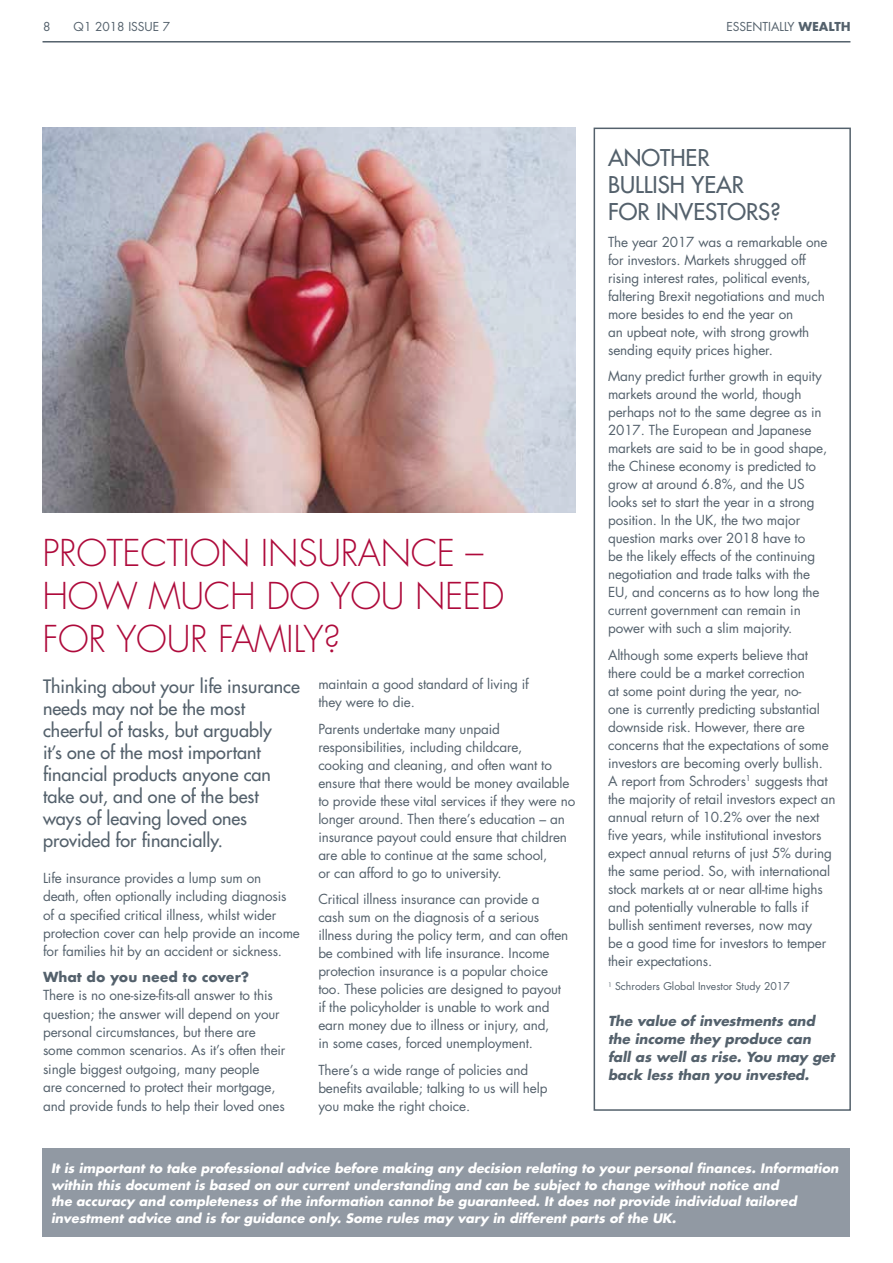
<style>
.page{position:relative;width:893px;height:1263px;background:#fff}
.page>*{position:absolute;margin:0;border:0;box-sizing:border-box;transform-origin:0 0}
.t1{font:300 36px/43.2px "Futura LT";letter-spacing:-.01em;color:#ae0a3b}
.t2{font:22.5px/27px "Futura";color:#54616c}
.t3{font:18px/22px "Futura";color:#54616c}
.t4{font:13.5px/18px "Futura";letter-spacing:-.01em;color:#54616c}
.t5{font:italic 700 13.5px/18px "Futura";color:#54616c}
.t6{font:700 13.5px "Futura";color:#54616c}
.t7{font:italic 700 12.75px/16.5px "Futura";color:#fff}
.t8{font:12px "Futura";color:#54616c}
.t9{font:10.5px "Futura";color:#54616c}
.s1{font-weight:700}
</style>
<div class="page">
<hr style="left:43px;top:41px;width:807px;height:2px;background:#54616c">
<div style="left:43px;top:1148px;width:807px;height:89px;background:#9199a3"></div>
<img style="left:43px;top:128px;width:532px;height:384px">
<div style="left:594px;top:128px;width:257px;height:983px;border:2px solid #54616c"></div>
<p class="t8" style="left:43px;top:18px;width:9px">8</p>
<p class="t8" style="left:74px;top:18px;width:98px">Q1 2018 ISSUE 7</p>
<p class="t8" style="left:726px;top:18px;width:126px">ESSENTIALLY <span class="s1">WEALTH</span></p>
<h1 class="t1" style="left:43px;top:532px;width:463px">PROTECTION INSURANCE –<br>HOW MUCH DO YOU NEED<br>FOR YOUR FAMILY?</h1>
<h3 class="t3" style="left:43px;top:675px;width:258px">Thinking about your life insurance needs may not be the most cheerful of tasks, but arguably<br>it’s one of the most important financial products anyone can take out, and one of the best ways of leaving loved ones provided for financially.</h3>
<p class="t4" style="left:43px;top:868px;width:258px;line-height:18.5px">Life insurance provides a lump sum on death, often optionally including diagnosis of a specified critical illness, whilst wider protection cover can help provide an income for families hit by an accident or sickness.</p>
<p class="t6" style="left:43px;top:967px;width:208px">What do you need to cover?</p>
<p class="t4" style="left:43px;top:986px;width:244px;line-height:18.5px">There is no one-size-fits-all answer to this question; the answer will depend on your personal circumstances, but there are some common scenarios. As it’s often their single biggest outgoing, many people<br>are concerned to protect their mortgage, and provide funds to help their loved ones</p>
<p class="t4" style="left:318px;top:675px;width:212px">maintain a good standard of living if they were to die.</p>
<p class="t4" style="left:318px;top:719px;width:258px">Parents undertake many unpaid responsibilities, including childcare,<br>cooking and cleaning, and often want to ensure that there would be money available to provide these vital services if they were no longer around. Then there’s education – an insurance payout could ensure that children are able to continue at the same school,<br>or can afford to go to university.</p>
<p class="t4" style="left:318px;top:890px;width:252px">Critical illness insurance can provide a cash sum on the diagnosis of a serious illness during the policy term, and can often be combined with life insurance. Income protection insurance is a popular choice too. These policies are designed to payout if the policyholder is unable to work and earn money due to illness or injury, and,<br>in some cases, forced unemployment.</p>
<p class="t4" style="left:318px;top:1060px;width:231px">There’s a wide range of policies and benefits available; talking to us will help you make the right choice.</p>
<h2 class="t2" style="left:608px;top:144px;width:174px">ANOTHER<br>BULLISH YEAR<br>FOR INVESTORS?</h2>
<p class="t4" style="left:608px;top:233px;width:221px">The year 2017 was a remarkable one for investors. Markets shrugged off rising interest rates, political events, faltering Brexit negotiations and much more besides to end the year on<br>an upbeat note, with strong growth sending equity prices higher.</p>
<p class="t4" style="left:608px;top:367px;width:221px">Many predict further growth in equity markets around the world, though perhaps not to the same degree as in 2017. The European and Japanese markets are said to be in good shape, the Chinese economy is predicted to grow at around 6.8%, and the US looks set to start the year in a strong position. In the UK, the two major question marks over 2018 have to<br>be the likely effects of the continuing negotiation and trade talks with the EU, and concerns as to how long the current government can remain in power with such a slim majority.</p>
<p class="t4" style="left:608px;top:646px;width:229px">Although some experts believe that there could be a market correction<br>at some point during the year, no-<br>one is currently predicting substantial downside risk. However, there are concerns that the expectations of some investors are becoming overly bullish.<br>A report from Schroders<sup>1</sup> suggests that the majority of retail investors expect an annual return of 10.2% over the next five years, while institutional investors expect annual returns of just 5% during the same period. So, with international stock markets at or near all-time highs and potentially vulnerable to falls if bullish sentiment reverses, now may<br>be a good time for investors to temper their expectations.</p>
<p class="t9" style="left:608px;top:979px;width:183px"><sup>1</sup> Schroders Global Investor Study 2017</p>
<p class="t5" style="left:608px;top:1012px;width:228px">The value of investments and the income they produce can fall as well as rise. You may get back less than you invested.</p>
<p class="t7" style="left:51px;top:1160px;width:789px">It is important to take professional advice before making any decision relating to your personal finances. Information within this document is based on our current understanding and can be subject to change without notice and<br>the accuracy and completeness of the information cannot be guaranteed. It does not provide individual tailored investment advice and is for guidance only. Some rules may vary in different parts of the UK.</p>
</div>
